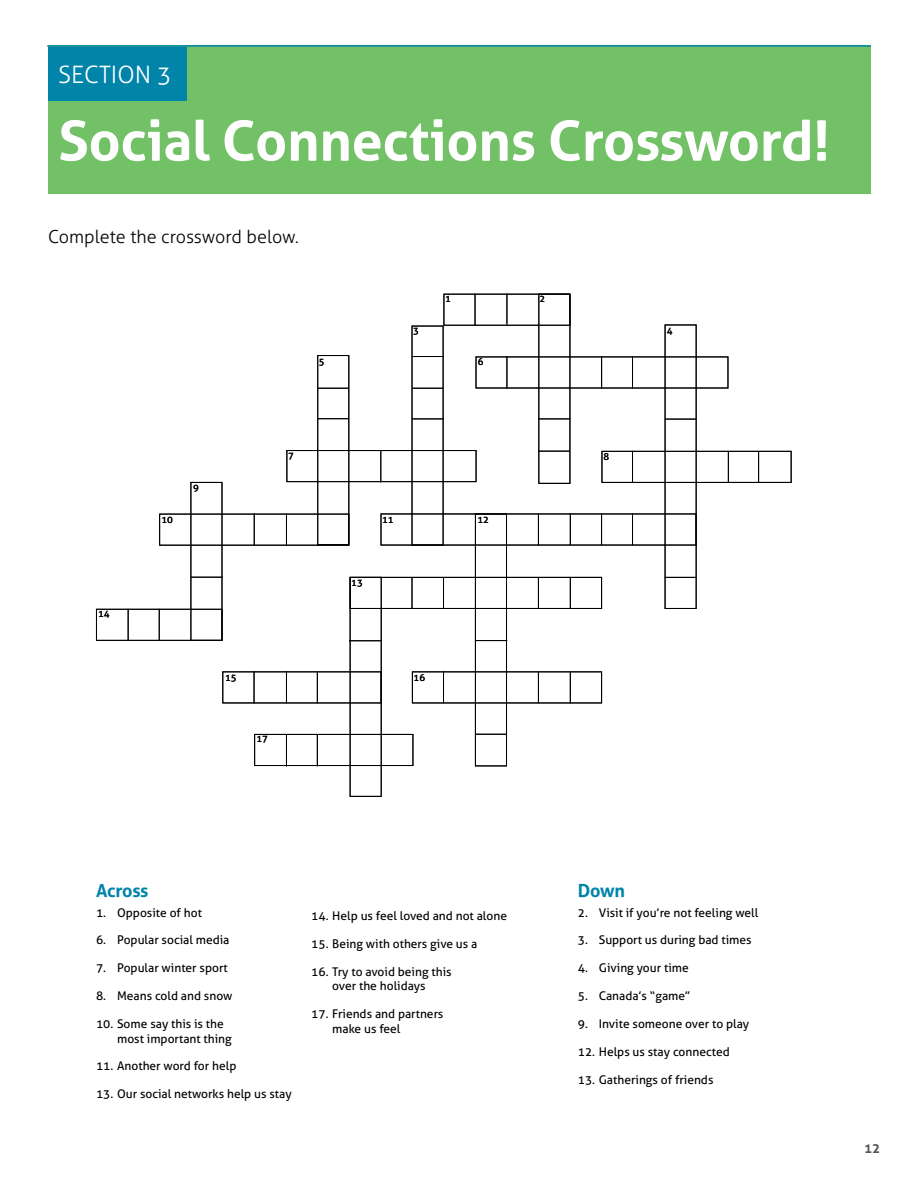
<style>
.page{position:relative;width:918px;height:1188px;background:#fff}
.page>*{position:absolute;margin:0;border:0;box-sizing:border-box;transform-origin:0 0}
.t1{font:700 55.5px "Aller";letter-spacing:-.005em;color:#fff}
.t2{font:300 24px "Aller";color:#fff}
.t3{font:300 18px "Aller";color:#000}
.t4{font:700 18px "Aller";letter-spacing:-.02em;color:#0084a9}
.t5{font:700 13.5px "Aller";color:#58595b}
.t6{font:12px/14.4px "Aller";color:#000}
.t7{font:9.6px "Aller";color:#000}
</style>
<div class="page">
<div style="left:48px;top:46px;width:823px;height:148px;background:#73c167"></div>
<div style="left:48px;top:47px;width:139px;height:54px;background:#0084a9"></div>
<hr style="left:47px;top:45px;width:824px;height:2px;background:#0084a9">
<div style="left:96px;top:609px;width:126px;height:32px;border:1px solid #000"></div>
<div style="left:159px;top:514px;width:190px;height:32px;border:1px solid #000"></div>
<div style="left:287px;top:450px;width:189px;height:32px;border:1px solid #000"></div>
<div style="left:444px;top:294px;width:126px;height:32px;border:1px solid #000"></div>
<div style="left:602px;top:451px;width:190px;height:32px;border:1px solid #000"></div>
<div style="left:412px;top:671px;width:190px;height:32px;border:1px solid #000"></div>
<div style="left:222px;top:671px;width:159px;height:32px;border:1px solid #000"></div>
<div style="left:254px;top:734px;width:159px;height:32px;border:1px solid #000"></div>
<div style="left:350px;top:577px;width:252px;height:32px;border:1px solid #000"></div>
<div style="left:191px;top:482px;width:31px;height:159px;border:1px solid #000"></div>
<div style="left:317px;top:355px;width:32px;height:190px;border:1px solid #000"></div>
<div style="left:538px;top:294px;width:32px;height:190px;border:1px solid #000"></div>
<div style="left:412px;top:326px;width:31px;height:219px;border:1px solid #000"></div>
<div style="left:350px;top:577px;width:32px;height:220px;border:1px solid #000"></div>
<div style="left:475px;top:514px;width:32px;height:252px;border:1px solid #000"></div>
<div style="left:665px;top:325px;width:32px;height:284px;border:1px solid #000"></div>
<hr style="left:254px;top:514px;width:1px;height:31px;background:#000">
<hr style="left:286px;top:514px;width:1px;height:31px;background:#000">
<hr style="left:159px;top:609px;width:1px;height:31px;background:#000">
<hr style="left:128px;top:609px;width:1px;height:32px;background:#000">
<hr style="left:254px;top:671px;width:1px;height:32px;background:#000">
<hr style="left:286px;top:671px;width:1px;height:32px;background:#000">
<hr style="left:317px;top:671px;width:1px;height:32px;background:#000">
<hr style="left:286px;top:734px;width:1px;height:32px;background:#000">
<hr style="left:317px;top:734px;width:1px;height:32px;background:#000">
<hr style="left:443px;top:671px;width:1px;height:32px;background:#000">
<hr style="left:538px;top:671px;width:1px;height:32px;background:#000">
<hr style="left:570px;top:671px;width:1px;height:32px;background:#000">
<hr style="left:412px;top:577px;width:1px;height:32px;background:#000">
<hr style="left:443px;top:577px;width:1px;height:32px;background:#000">
<hr style="left:538px;top:577px;width:1px;height:32px;background:#000">
<hr style="left:570px;top:577px;width:1px;height:32px;background:#000">
<hr style="left:538px;top:514px;width:1px;height:31px;background:#000">
<hr style="left:570px;top:514px;width:1px;height:31px;background:#000">
<hr style="left:601px;top:514px;width:1px;height:31px;background:#000">
<hr style="left:632px;top:514px;width:1px;height:31px;background:#000">
<hr style="left:507px;top:357px;width:1px;height:31px;background:#000">
<hr style="left:475px;top:294px;width:1px;height:32px;background:#000">
<hr style="left:507px;top:294px;width:1px;height:31px;background:#000">
<hr style="left:632px;top:451px;width:1px;height:32px;background:#000">
<hr style="left:601px;top:357px;width:1px;height:31px;background:#000">
<hr style="left:632px;top:357px;width:1px;height:31px;background:#000">
<hr style="left:728px;top:451px;width:1px;height:31px;background:#000">
<hr style="left:758px;top:451px;width:1px;height:32px;background:#000">
<hr style="left:191px;top:577px;width:32px;height:1px;background:#000">
<hr style="left:318px;top:418px;width:31px;height:1px;background:#000">
<hr style="left:318px;top:388px;width:31px;height:1px;background:#000">
<hr style="left:412px;top:388px;width:31px;height:1px;background:#000">
<hr style="left:412px;top:356px;width:32px;height:1px;background:#000">
<hr style="left:412px;top:419px;width:32px;height:1px;background:#000">
<hr style="left:349px;top:640px;width:32px;height:1px;background:#000">
<hr style="left:665px;top:577px;width:31px;height:1px;background:#000">
<hr style="left:665px;top:419px;width:31px;height:1px;background:#000">
<hr style="left:538px;top:419px;width:33px;height:1px;background:#000">
<hr style="left:538px;top:451px;width:32px;height:1px;background:#000">
<hr style="left:380px;top:450px;width:1px;height:32px;background:#000">
<hr style="left:475px;top:640px;width:32px;height:1px;background:#000">
<hr style="left:475px;top:734px;width:32px;height:1px;background:#000">
<h2 class="t2" style="left:58px;top:60px;width:115px">SECTION 3</h2>
<h1 class="t1" style="left:58px;top:107px;width:773px">Social Connections Crossword!</h1>
<h3 class="t3" style="left:48px;top:226px;width:252px">Complete the crossword below.</h3>
<p class="t7" style="left:193px;top:482px;width:7px">9</p>
<p class="t7" style="left:319px;top:355px;width:7px">5</p>
<p class="t7" style="left:288px;top:449px;width:7px">7</p>
<p class="t7" style="left:413px;top:325px;width:7px">3</p>
<p class="t7" style="left:445px;top:293px;width:7px">1</p>
<p class="t7" style="left:478px;top:356px;width:7px">6</p>
<p class="t7" style="left:162px;top:514px;width:13px">10</p>
<p class="t7" style="left:382px;top:514px;width:13px">11</p>
<p class="t7" style="left:478px;top:514px;width:13px">12</p>
<p class="t7" style="left:98px;top:608px;width:13px">14</p>
<p class="t7" style="left:225px;top:671px;width:13px">15</p>
<p class="t7" style="left:257px;top:733px;width:13px">17</p>
<p class="t7" style="left:351px;top:577px;width:13px">13</p>
<p class="t7" style="left:414px;top:671px;width:13px">16</p>
<p class="t7" style="left:540px;top:293px;width:7px">2</p>
<p class="t7" style="left:604px;top:450px;width:7px">8</p>
<p class="t7" style="left:667px;top:325px;width:7px">4</p>
<h3 class="t4" style="left:96px;top:879px;width:54px">Across</h3>
<p class="t6" style="left:96px;top:905px;width:107px">1. Opposite of hot</p>
<p class="t6" style="left:96px;top:933px;width:135px">6. Popular social media</p>
<p class="t6" style="left:96px;top:961px;width:133px">7. Popular winter sport</p>
<p class="t6" style="left:96px;top:989px;width:138px">8. Means cold and snow</p>
<p class="t6" style="left:117px;top:1017px;width:116px;text-indent:-21px">10. Some say this is the most important thing</p>
<p class="t6" style="left:96px;top:1059px;width:142px">11. Another word for help</p>
<p class="t6" style="left:96px;top:1087px;width:197px">13. Our social networks help us stay</p>
<p class="t6" style="left:311px;top:909px;width:197px">14. Help us feel loved and not alone</p>
<p class="t6" style="left:311px;top:937px;width:168px">15. Being with others give us a</p>
<p class="t6" style="left:311px;top:964px;width:142px;text-align:center">16. Try to avoid being this over the holidays</p>
<p class="t6" style="left:332px;top:1007px;width:113px;text-indent:-21px">17. Friends and partners make us feel</p>
<h3 class="t4" style="left:578px;top:879px;width:49px">Down</h3>
<p class="t6" style="left:578px;top:905px;width:182px">2. Visit if you’re not feeling well</p>
<p class="t6" style="left:578px;top:933px;width:175px">3. Support us during bad times</p>
<p class="t6" style="left:578px;top:961px;width:112px">4. Giving your time</p>
<p class="t6" style="left:578px;top:989px;width:114px">5. Canada’s “game”</p>
<p class="t6" style="left:578px;top:1017px;width:173px">9. Invite someone over to play</p>
<p class="t6" style="left:578px;top:1045px;width:153px">12. Helps us stay connected</p>
<p class="t6" style="left:578px;top:1072px;width:137px">13. Gatherings of friends</p>
<p class="t5" style="left:864px;top:1140px;width:18px">12</p>
</div>
